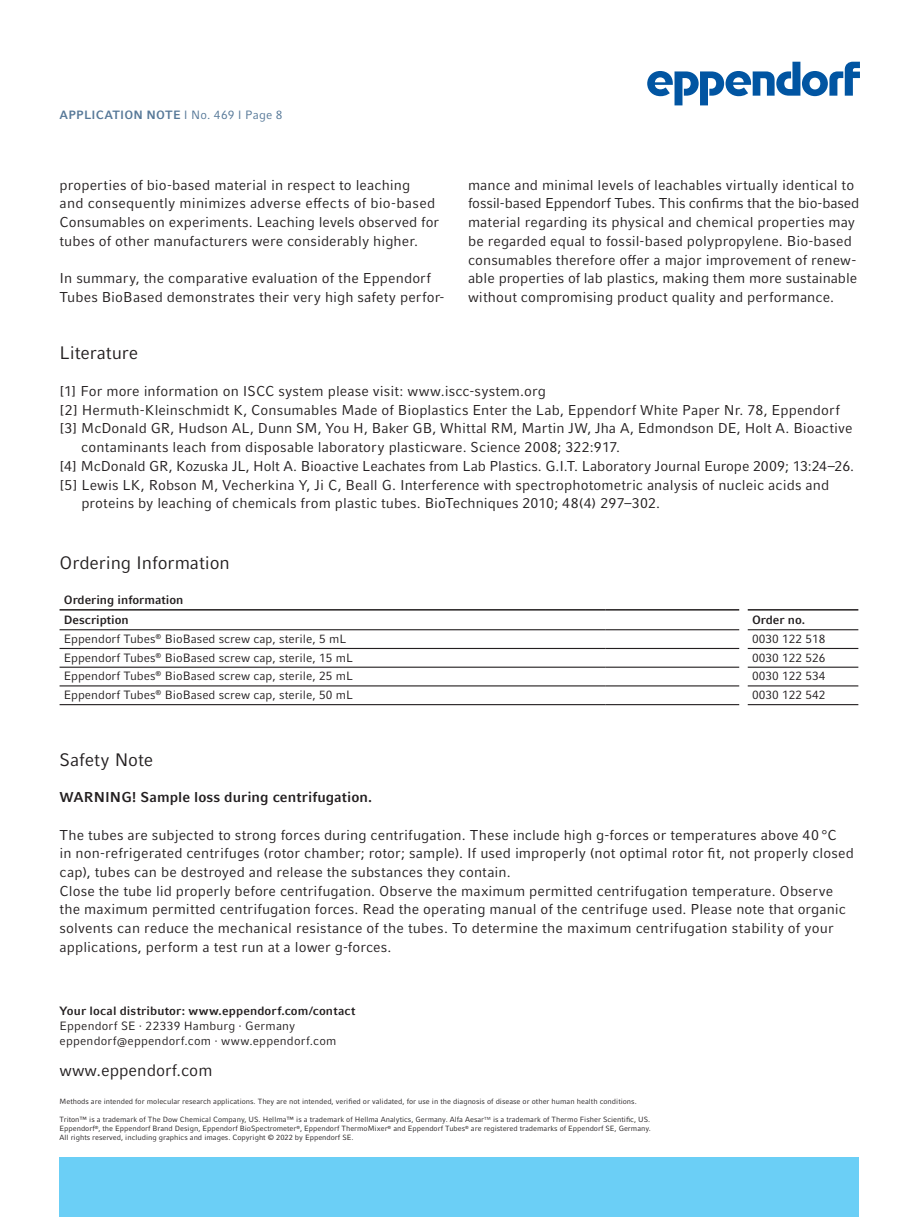
<style>
.page{position:relative;width:919px;height:1217px;background:#fff}
.page>*{position:absolute;margin:0;border:0;box-sizing:border-box;transform-origin:0 0}
.t1{font:18px "Compatil Factfor Eppendorf";letter-spacing:-.005em;color:#231f20}
.t2{font:16.5px "Compatil Factfor Eppendorf";color:#231f20}
.t3{font:14.25px/18.8px "Compatil Factfor Eppendorf";letter-spacing:.005em;color:#231f20}
.t4{font:700 14.25px "Compatil Factfor Eppendorf";letter-spacing:.005em;color:#231f20}
.t5{font:12px/15px "Compatil Factfor Eppendorf";color:#231f20}
.t6{font:700 12px/20px "Compatil Factfor Eppendorf";color:#231f20}
.t7{font:700 12px "Compatil Factfor Eppendorf";letter-spacing:.015em;color:#567898}
.t8{font:7.5px/9px "Compatil Factfor Eppendorf";color:#231f20;text-align:justify}
.s1{font-weight:400}
</style>
<div class="page">
<div style="left:60px;top:1157px;width:799px;height:59px;background:#6bcff6"></div>
<svg style="left:647px;top:62px;width:212px;height:43px"></svg>
<hr style="left:60px;top:629px;width:545px;height:1px;background:#231f20">
<hr style="left:605px;top:629px;width:134px;height:1px;background:#231f20">
<hr style="left:747px;top:629px;width:111px;height:1px;background:#231f20">
<hr style="left:60px;top:647px;width:545px;height:2px;background:#231f20">
<hr style="left:605px;top:647px;width:134px;height:2px;background:#231f20">
<hr style="left:747px;top:647px;width:111px;height:2px;background:#231f20">
<hr style="left:60px;top:666px;width:545px;height:1px;background:#231f20">
<hr style="left:605px;top:666px;width:134px;height:1px;background:#231f20">
<hr style="left:747px;top:666px;width:111px;height:1px;background:#231f20">
<hr style="left:60px;top:685px;width:545px;height:1px;background:#231f20">
<hr style="left:605px;top:685px;width:134px;height:1px;background:#231f20">
<hr style="left:747px;top:685px;width:111px;height:1px;background:#231f20">
<hr style="left:60px;top:704px;width:545px;height:1px;background:#231f20">
<hr style="left:605px;top:704px;width:134px;height:1px;background:#231f20">
<hr style="left:747px;top:704px;width:111px;height:1px;background:#231f20">
<hr style="left:60px;top:609px;width:545px;height:1px;background:#231f20">
<hr style="left:605px;top:609px;width:134px;height:1px;background:#231f20">
<hr style="left:747px;top:609px;width:111px;height:1px;background:#231f20">
<p class="t7" style="left:60px;top:107px;width:224px">APPLICATION NOTE <span class="s1">I No. 469 I Page 8</span></p>
<p class="t3" style="left:60px;top:175px;width:381px">properties of bio-based material in respect to leaching<br>and consequently minimizes adverse effects of bio-based Consumables on experiments. Leaching levels observed for tubes of other manufacturers were considerably higher.</p>
<p class="t3" style="left:60px;top:269px;width:386px">In summary, the comparative evaluation of the Eppendorf<br>Tubes BioBased demonstrates their very high safety perfor-</p>
<p class="t1" style="left:60px;top:342px;width:80px">Literature</p>
<p class="t3" style="left:468px;top:175px;width:393px">mance and minimal levels of leachables virtually identical to fossil-based Eppendorf Tubes. This confirms that the bio-based material regarding its physical and chemical properties may be regarded equal to fossil-based polypropylene. Bio-based consumables therefore offer a major improvement of renew&shy;able properties of lab plastics, making them more sustainable without compromising product quality and performance.</p>
<p class="t3" style="left:60px;top:381px;width:488px">[1] For more information on ISCC system please visit: www.iscc-system.org</p>
<p class="t3" style="left:60px;top:400px;width:781px">[2] Hermuth-Kleinschmidt K, Consumables Made of Bioplastics Enter the Lab, Eppendorf White Paper Nr. 78, Eppendorf</p>
<p class="t3" style="left:60px;top:419px;width:794px">[3] McDonald GR, Hudson AL, Dunn SM, You H, Baker GB, Whittal RM, Martin JW, Jha A, Edmondson DE, Holt A. Bioactive</p>
<p class="t3" style="left:81px;top:437px;width:540px">contaminants leach from disposable laboratory plasticware. Science 2008; 322:917.</p>
<p class="t3" style="left:60px;top:456px;width:796px">[4] McDonald GR, Kozuska JL, Holt A. Bioactive Leachates from Lab Plastics. G.I.T. Laboratory Journal Europe 2009; 13:24–26.</p>
<p class="t3" style="left:60px;top:475px;width:771px">[5] Lewis LK, Robson M, Vecherkina Y, Ji C, Beall G. Interference with spectrophotometric analysis of nucleic acids and</p>
<p class="t3" style="left:81px;top:494px;width:580px">proteins by leaching of chemicals from plastic tubes. BioTechniques 2010; 48(4) 297–302.</p>
<p class="t1" style="left:60px;top:551px;width:172px">Ordering Information</p>
<p class="t6" style="left:64px;top:590px;width:121px">Ordering information<br>Description</p>
<p class="t6" style="left:752px;top:610px;width:55px">Order no.</p>
<p class="t5" style="left:64px;top:631px;width:284px">Eppendorf Tubes<sup>®</sup> BioBased screw cap, sterile, 5 mL</p>
<p class="t5" style="left:752px;top:631px;width:75px">0030 122 518</p>
<p class="t5" style="left:64px;top:650px;width:290px">Eppendorf Tubes<sup>®</sup> BioBased screw cap, sterile, 15 mL</p>
<p class="t5" style="left:752px;top:650px;width:75px">0030 122 526</p>
<p class="t5" style="left:64px;top:668px;width:290px">Eppendorf Tubes<sup>®</sup> BioBased screw cap, sterile, 25 mL</p>
<p class="t5" style="left:752px;top:668px;width:75px">0030 122 534</p>
<p class="t5" style="left:64px;top:687px;width:290px">Eppendorf Tubes<sup>®</sup> BioBased screw cap, sterile, 50 mL</p>
<p class="t5" style="left:752px;top:687px;width:75px">0030 122 542</p>
<p class="t1" style="left:60px;top:748px;width:95px">Safety Note</p>
<p class="t4" style="left:60px;top:788px;width:314px">WARNING! Sample loss during centrifugation.</p>
<p class="t3" style="left:60px;top:825px;width:795px">The tubes are subjected to strong forces during centrifugation. These include high g-forces or temperatures above 40 °C<br>in non-refrigerated centrifuges (rotor chamber; rotor; sample). If used improperly (not optimal rotor fit, not properly closed cap), tubes can be destroyed and release the substances they contain.<br>Close the tube lid properly before centrifugation. Observe the maximum permitted centrifugation temperature. Observe the maximum permitted centrifugation forces. Read the operating manual of the centrifuge used. Please note that organic solvents can reduce the mechanical resistance of the tubes. To determine the maximum centrifugation stability of your applications, perform a test run at a lower g-forces.</p>
<p class="t6" style="left:60px;top:1000px;width:297px">Your local distributor: www.eppendorf.com/contact</p>
<p class="t5" style="left:60px;top:1018px;width:278px">Eppendorf SE · 22339 Hamburg · Germany eppendorf@eppendorf.com · www.eppendorf.com</p>
<p class="t2" style="left:60px;top:1059px;width:154px">www.eppendorf.com</p>
<p class="t8" style="left:60px;top:1096px;width:578px">Methods are intended for molecular research applications. They are not intended, verified or validated, for use in the diagnosis of disease or other human health conditions.</p>
<p class="t8" style="left:60px;top:1114px;width:593px">Triton™ is a trademark of The Dow Chemical Company, US. Hellma™ is a trademark of Hellma Analytics, Germany. Alfa Aesar<sup>TM</sup> is a trademark of Thermo Fisher Scientific, US.<br>Eppendorf<sup>®</sup>, the Eppendorf Brand Design, Eppendorf BioSpectrometer<sup>®</sup>, Eppendorf ThermoMixer<sup>®</sup> and Eppendorf Tubes<sup>®</sup> are registered trademarks of Eppendorf SE, Germany.<br>All rights reserved, including graphics and images. Copyright © 2022 by Eppendorf SE.</p>
</div>
